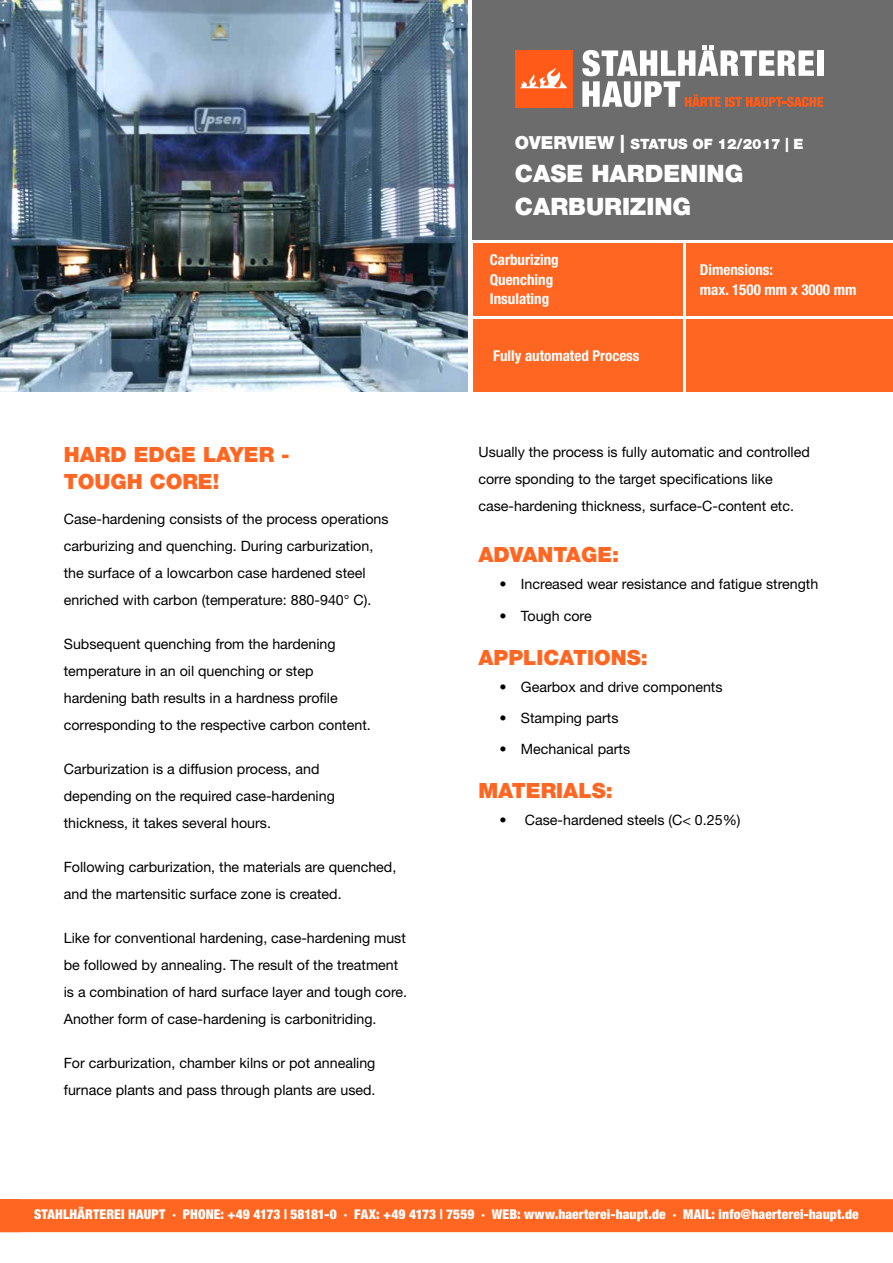
<style>
.page{position:relative;width:893px;height:1263px;background:#fff}
.page>*{position:absolute;margin:0;border:0;box-sizing:border-box;transform-origin:0 0}
.t1{font:900 24px/33px "Helvetica Neue LT Std";color:#fff}
.t2{font:900 21px/27px "Helvetica Neue LT Std";color:#f62}
.t3{font:700 condensed 15px/19.5px "Helvetica Neue LT Std";color:#fff}
.t4{font:14.25px/27px "Helvetica Neue LT Std";color:#000}
.t5{font:900 14.25px "Helvetica Neue LT Std";color:#fff}
.t6{font:900 condensed 13.5px "Helvetica Neue LT Std";letter-spacing:.01em;color:#fff}
.s1{font-size:18px}
</style>
<div class="page">
<div style="left:473px;top:0;width:420px;height:239px;background:#6c6c6c"></div>
<div style="left:473px;top:243px;width:209px;height:73px;background:#f62"></div>
<div style="left:473px;top:320px;width:209px;height:72px;background:#f62"></div>
<div style="left:687px;top:243px;width:206px;height:73px;background:#f62"></div>
<div style="left:687px;top:320px;width:206px;height:72px;background:#f62"></div>
<svg style="left:582px;top:45px;width:241px;height:62px"></svg>
<div style="left:515px;top:50px;width:57px;height:57px;background:#ff5a18"></div>
<svg style="left:520px;top:67px;width:47px;height:22px"></svg>
<img style="left:0;top:0;width:468px;height:392px">
<div style="left:0;top:1199px;width:893px;height:33px;background:#f62"></div>
<p class="t5" style="left:515px;top:136px;width:290px"><span class="s1">OVERVIEW |</span> STATUS OF 12/2017 | E</p>
<h1 class="t1" style="left:515px;top:157px;width:230px">CASE HARDENING<br>CARBURIZING</h1>
<p class="t3" style="left:490px;top:250px;width:70px">Carburizing<br>Quenching<br>Insulating</p>
<p class="t3" style="left:700px;top:260px;width:158px">Dimensions:<br>max. 1500 mm x 3000 mm</p>
<h2 class="t2" style="left:64px;top:441px;width:228px">HARD EDGE LAYER -<br>TOUGH CORE!</h2>
<p class="t4" style="left:64px;top:505px;width:326px">Case-hardening consists of the process operations carburizing and quenching. During carburization, the surface of a lowcarbon case hardened steel enriched with carbon (temperature: 880-940° C).</p>
<p class="t4" style="left:64px;top:630px;width:308px">Subsequent quenching from the hardening temperature in an oil quenching or step hardening bath results in a hardness profile corresponding to the respective carbon content.</p>
<p class="t4" style="left:64px;top:755px;width:273px">Carburization is a diffusion process, and depending on the required case-hardening thickness, it takes several hours.</p>
<p class="t4" style="left:64px;top:853px;width:334px">Following carburization, the materials are quenched, and the martensitic surface zone is created.</p>
<p class="t4" style="left:64px;top:924px;width:345px">Like for conventional hardening, case-hardening must be followed by annealing. The result of the treatment is a combination of hard surface layer and tough core.<br>Another form of case-hardening is carbonitriding.</p>
<p class="t4" style="left:64px;top:1049px;width:313px">For carburization, chamber kilns or pot annealing furnace plants and pass through plants are used.</p>
<p class="t3" style="left:493px;top:346px;width:148px">Fully automated Process</p>
<p class="t4" style="left:478px;top:438px;width:333px">Usually the process is fully automatic and controlled corre sponding to the target specifications like case-hardening thickness, surface-C-content etc.</p>
<h2 class="t2" style="left:478px;top:541px;width:142px">ADVANTAGE:</h2>
<p class="t4" style="left:500px;top:571px;width:320px">• Increased wear resistance and fatigue strength</p>
<p class="t4" style="left:500px;top:602px;width:93px">• Tough core</p>
<h2 class="t2" style="left:478px;top:644px;width:171px">APPLICATIONS:</h2>
<p class="t4" style="left:500px;top:673px;width:224px">• Gearbox and drive components</p>
<p class="t4" style="left:500px;top:704px;width:120px">• Stamping parts</p>
<p class="t4" style="left:500px;top:735px;width:132px">• Mechanical parts</p>
<h2 class="t2" style="left:478px;top:777px;width:136px">MATERIALS:</h2>
<p class="t4" style="left:500px;top:806px;width:242px">• Case-hardened steels (C&lt; 0.25%)</p>
<p class="t6" style="left:34px;top:1206px;width:826px">STAHLHÄRTEREI HAUPT · PHONE: +49 4173 | 58181-0 · FAX: +49 4173 | 7559 · WEB: www.haerterei-haupt.de · MAIL: info@haerterei-haupt.de</p>
</div>
